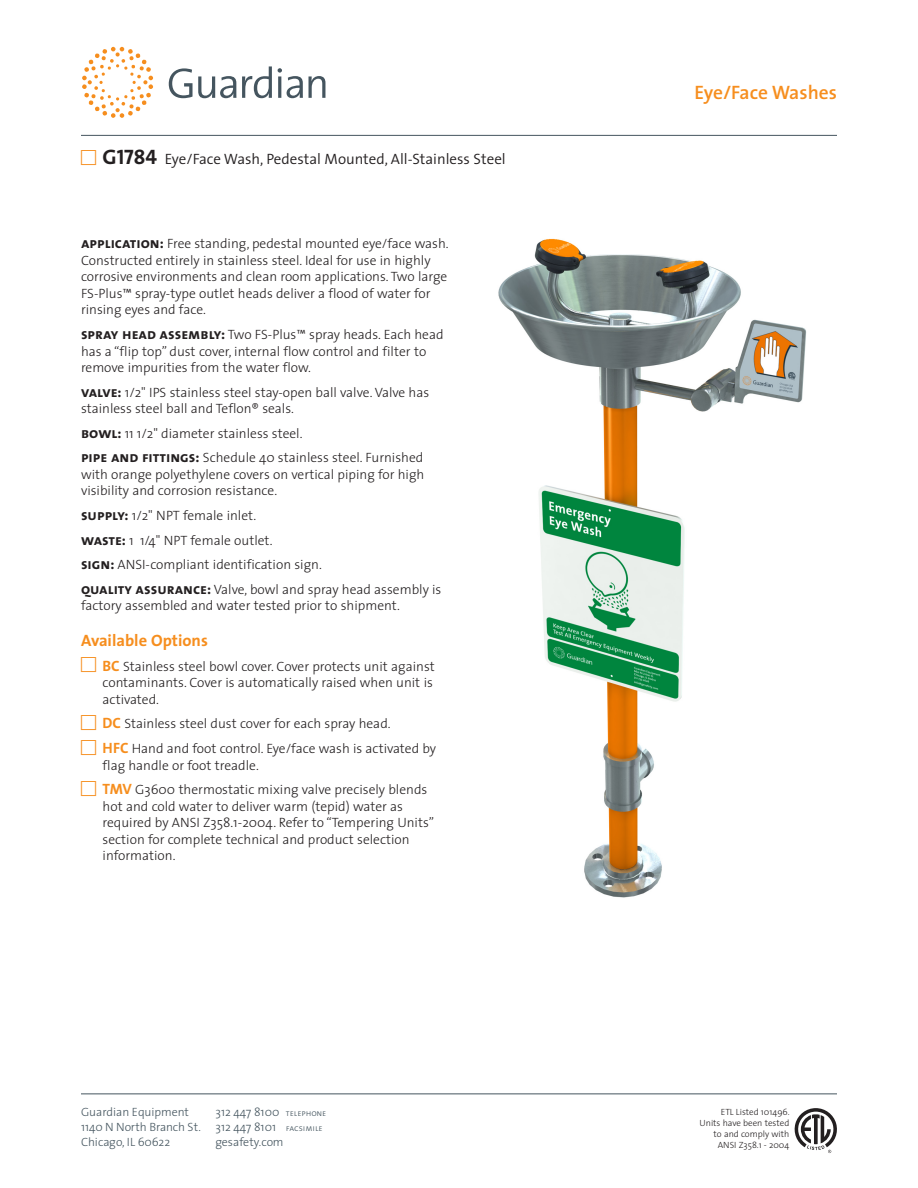
<style>
.page{position:relative;width:918px;height:1188px;background:#fff}
.page>*{position:absolute;margin:0;border:0;box-sizing:border-box;transform-origin:0 0}
.Head-Category{font:600 19.5px "The Sans";color:#f68e1e}
.Options_Head{font:700 16.5px "The Sans";color:#f68e1e}
.Description{font:300 15px "The Sans";color:#231f20}
.Body{font:300 13.5px/16.5px "The Sans";color:#231f20}
.Options_Body{font:300 13.5px/16.5px "The Sans";color:#231f20}
.t1{font:300 12px "The Sans";color:#45555f}
.t2{font:300 9px/10.8px "The Sans";color:#231f20;text-align:right}
.s1{font-family:"The Sans Bold Caps";font-weight:400;font-size:21px}
.s2{font-family:"The Sans Bold Caps";font-weight:400;font-size:15px}
.s3{font-family:"The Sans Bold Caps";font-weight:400;font-size:15px;color:#f68e1e}
.s4{font-family:"The Sans Light Caps";font-weight:400;font-size:9px}
</style>
<div class="page">
<hr style="left:81px;top:1094px;width:756px;height:1px;background:#45555f">
<svg style="left:795px;top:1108px;width:42px;height:45px"></svg>
<svg style="left:242px;top:66px;width:30px;height:32px"></svg>
<svg style="left:278px;top:68px;width:25px;height:30px"></svg>
<svg style="left:309px;top:76px;width:16px;height:22px"></svg>
<svg style="left:169px;top:68px;width:67px;height:30px"></svg>
<svg style="left:82px;top:47px;width:71px;height:71px"></svg>
<hr style="left:81px;top:135px;width:756px;height:1px;background:#45555f">
<img style="left:498px;top:238px;width:309px;height:660px">
<p class="Description" style="left:103px;top:146px;width:405px"><span class="s1">G1784</span> Eye/Face Wash, Pedestal Mounted, All-Stainless Steel</p>
<p class="Body" style="left:81px;top:235px;width:369px"><span class="s2">application:</span> Free standing, pedestal mounted eye/face wash.<br>Constructed entirely in stainless steel. Ideal for use in highly corrosive environments and clean room applications. Two large FS-Plus™ spray-type outlet heads deliver a flood of water for rinsing eyes and face.</p>
<p class="Body" style="left:81px;top:326px;width:364px"><span class="s2">spray head assembly:</span> Two FS-Plus™ spray heads. Each head has a “flip top” dust cover, internal flow control and filter to remove impurities from the water flow.</p>
<p class="Body" style="left:81px;top:383px;width:350px"><span class="s2">valve:</span> 1/2" IPS stainless steel stay-open ball valve. Valve has stainless steel ball and Teflon® seals.</p>
<p class="Body" style="left:81px;top:425px;width:223px"><span class="s2">bowl:</span> 11 1/2" diameter stainless steel.</p>
<p class="Body" style="left:81px;top:449px;width:345px;text-align:justify"><span class="s2">pipe and fittings:</span> Schedule 40 stainless steel. Furnished with orange polyethylene covers on vertical piping for high visibility and corrosion resistance.</p>
<p class="Body" style="left:81px;top:507px;width:177px"><span class="s2">supply:</span> 1/2" NPT female inlet.</p>
<p class="Body" style="left:81px;top:531px;width:193px"><span class="s2">waste:</span> 1 1/4" NPT female outlet.</p>
<p class="Body" style="left:81px;top:556px;width:242px"><span class="s2">sign:</span> ANSI-compliant identification sign.</p>
<p class="Body" style="left:81px;top:581px;width:362px"><span class="s2">quality assurance:</span> Valve, bowl and spray head assembly is factory assembled and water tested prior to shipment.</p>
<p class="Options_Head" style="left:81px;top:627px;width:128px">Available Options</p>
<p class="Options_Body" style="left:103px;top:658px;width:334px"><span class="s3">BC</span> Stainless steel bowl cover. Cover protects unit against contaminants. Cover is automatically raised when unit is activated.</p>
<p class="Options_Body" style="left:103px;top:715px;width:290px"><span class="s3">DC</span> Stainless steel dust cover for each spray head.</p>
<p class="Options_Body" style="left:103px;top:740px;width:335px"><span class="s3">HFC</span> Hand and foot control. Eye/face wash is activated by flag handle or foot treadle.</p>
<p class="Options_Body" style="left:103px;top:781px;width:333px"><span class="s3">TMV</span> G3600 thermostatic mixing valve precisely blends hot and cold water to deliver warm (tepid) water as required by ANSI Z358.1-2004. Refer to “Tempering Units” section for complete technical and product selection information.</p>
<p class="t1" style="left:81px;top:1102px;width:110px">Guardian Equipment</p>
<p class="t1" style="left:81px;top:1117px;width:121px">1140 N North Branch St.</p>
<p class="t1" style="left:81px;top:1132px;width:91px">Chicago, IL 60622</p>
<p class="t1" style="left:215px;top:1102px;width:112px">312 447 8100 <span class="s4">telephone</span></p>
<p class="t1" style="left:215px;top:1117px;width:109px">312 447 8101 <span class="s4">facsimile</span></p>
<p class="t1" style="left:215px;top:1132px;width:70px">gesafety.com</p>
<p class="Head-Category" style="left:694px;top:76px;width:144px">Eye/Face Washes</p>
<p class="t2" style="left:721px;top:1107px;width:70px">ETL Listed 101496.</p>
<p class="t2" style="left:699px;top:1118px;width:91px">Units have been tested to and comply with<br>ANSI Z358.1 - 2004</p>
</div>
